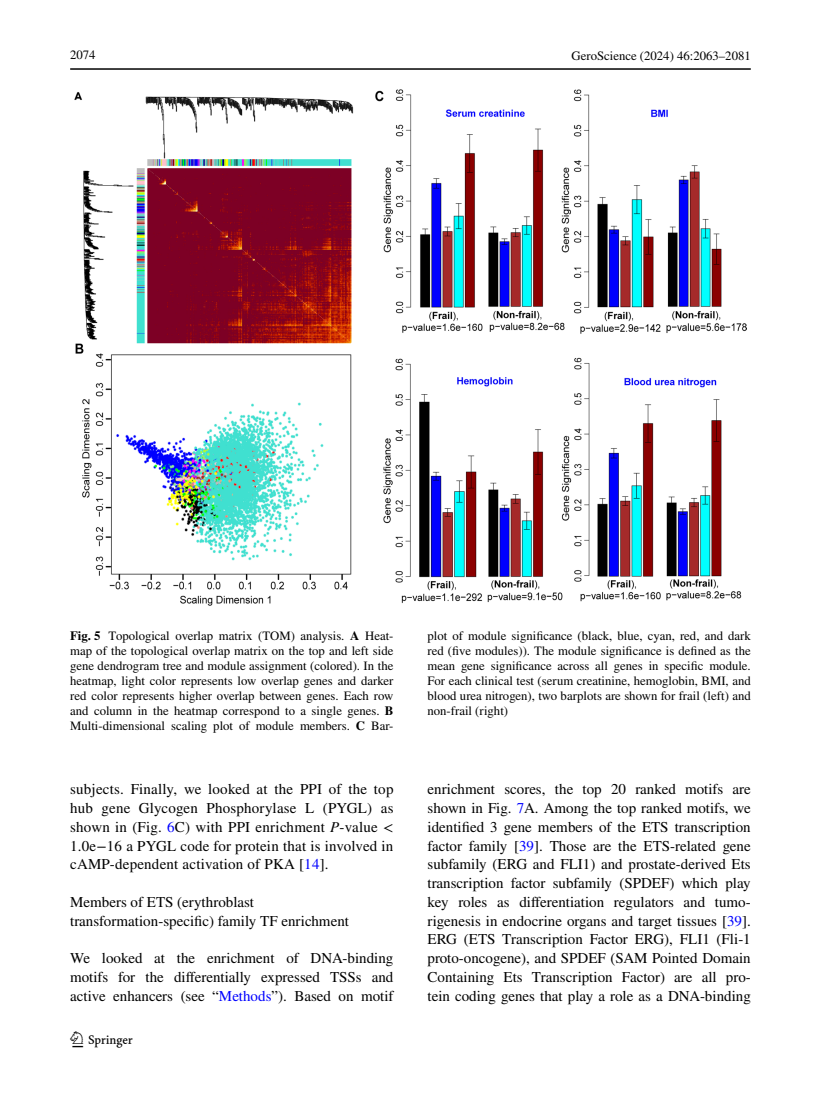
<style>
.page{position:relative;width:821px;height:1106px;background:#fff}
.page>*{position:absolute;margin:0;border:0;box-sizing:border-box;transform-origin:0 0}
.t1{font:22.5px "Springnew Regular 2";color:#000}
.t2{font:15px/18.8px "STIX";color:#000;text-align:justify}
.t3{font:12.75px/15px "STIX";color:#000;text-align:justify}
.s1{font-weight:700}
.s2{color:#00f}
.s3{font-style:italic}
</style>
<div class="page">
<hr style="left:70px;top:68px;width:680px;height:2px;background:#000">
<img style="left:74px;top:89px;width:672px;height:516px">
<p class="t3" style="left:70px;top:48px;width:27px">2074</p>
<p class="t3" style="left:571px;top:49px;width:181px">GeroScience (2024) 46:2063–2081</p>
<p class="t3" style="left:70px;top:629px;width:325px"><span class="s1">Fig. 5</span> Topological overlap matrix (TOM) analysis. <span class="s1">A</span> Heat&shy;map of the topological overlap matrix on the top and left side gene dendrogram tree and module assignment (colored). In the heatmap, light color represents low overlap genes and darker red color represents higher overlap between genes. Each row and column in the heatmap correspond to a single genes. <span class="s1">B </span>Multi-dimensional scaling plot of module members. <span class="s1">C</span> Bar-</p>
<p class="t3" style="left:427px;top:629px;width:325px">plot of module significance (black, blue, cyan, red, and dark red (five modules)). The module significance is defined as the mean gene significance across all genes in specific module.<br>For each clinical test (serum creatinine, hemoglobin, BMI, and blood urea nitrogen), two barplots are shown for frail (left) and non-frail (right)</p>
<p class="t2" style="left:70px;top:781px;width:325px">subjects. Finally, we looked at the PPI of the top hub gene Glycogen Phosphorylase L (PYGL) as shown in (Fig. <span class="s2">6</span>C) with PPI enrichment <span class="s3">P</span>-value &lt; 1.0e−16 a PYGL code for protein that is involved in cAMP-dependent activation of PKA [<span class="s2">14</span>].</p>
<p class="t2" style="left:70px;top:893px;width:280px">Members of ETS (erythroblast transformation‑specific) family TF enrichment</p>
<p class="t2" style="left:70px;top:949px;width:325px">We looked at the enrichment of DNA-binding motifs for the differentially expressed TSSs and active enhancers (see “<span class="s2">Methods</span>”). Based on motif</p>
<h1 class="t1" style="left:72px;top:1031px;width:62px">1 3</h1>
<p class="t2" style="left:427px;top:781px;width:325px">enrichment scores, the top 20 ranked motifs are shown in Fig. <span class="s2">7</span>A. Among the top ranked motifs, we identified 3 gene members of the ETS transcription factor family [<span class="s2">39</span>]. Those are the ETS-related gene subfamily (ERG and FLI1) and prostate-derived Ets transcription factor subfamily (SPDEF) which play key roles as differentiation regulators and tumo&shy;rigenesis in endocrine organs and target tissues [<span class="s2">39</span>].<br>ERG (ETS Transcription Factor ERG), FLI1 (Fli-1 proto-oncogene), and SPDEF (SAM Pointed Domain Containing Ets Transcription Factor) are all pro&shy;tein coding genes that play a role as a DNA-binding</p>
</div>
